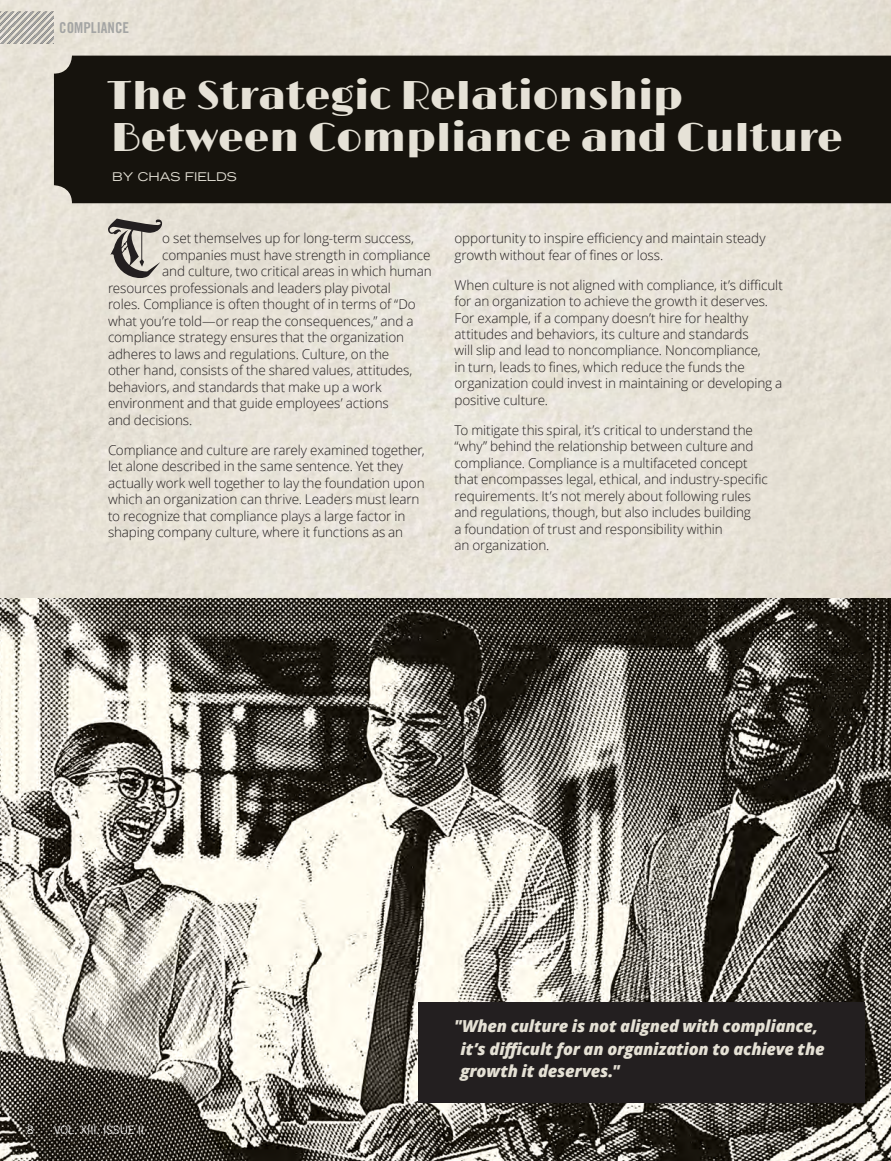
<style>
.page{position:relative;width:891px;height:1161px;background:#fff}
.page>*{position:absolute;margin:0;border:0;box-sizing:border-box;transform-origin:0 0}
.t1{font:51.9px "Leaders";color:#231f20}
.t2{font:40.5px/42.6px "Limelight";color:#e6e2d7}
.t3{font:italic 800 16.5px/22.5px "Open Sans";letter-spacing:-.01em;color:#e5e1d5}
.t4{font:15px "Trade Gothic LT Std Bd Cn 20";color:#a4a5a4}
.t5{font:300 13.5px/16.5px "Open Sans";letter-spacing:-.01em;color:#231f20}
.t6{font:expanded 12px "Trade Gothic LT Std";color:#e6e2d7}
.t7{font:300 11.7px "Trade Gothic LT Std";color:#fff}
</style>
<div class="page">
<img style="left:0;top:12px;width:54px;height:32px">
<img style="left:0;top:598px;width:891px;height:563px">
<div style="left:54px;top:56px;width:837px;height:147px;background:#16130d"></div>
<div style="left:418px;top:1003px;width:447px;height:100px;background:#231f20"></div>
<p class="t4" style="left:59px;top:19px;width:71px">COMPLIANCE</p>
<h2 class="t2" style="left:108px;top:72px;width:737px">The Strategic Relationship<br>Between Compliance and Culture</h2>
<p class="t6" style="left:112px;top:169px;width:126px">BY CHAS FIELDS</p>
<h1 class="t1" style="left:108px;top:216px;width:44px">T</h1>
<p class="t5" style="left:162px;top:230px;width:253px">o set themselves up for long-term success,</p>
<p class="t5" style="left:162px;top:246px;width:270px">companies must have strength in compliance</p>
<p class="t5" style="left:162px;top:263px;width:271px">and culture, two critical areas in which human</p>
<p class="t5" style="left:108px;top:279px;width:284px">resources professionals and leaders play pivotal</p>
<p class="t5" style="left:108px;top:296px;width:309px">roles. Compliance is often thought of in terms of “Do</p>
<p class="t5" style="left:108px;top:312px;width:307px">what you’re told—or reap the consequences,” and a</p>
<p class="t5" style="left:108px;top:329px;width:298px">compliance strategy ensures that the organization</p>
<p class="t5" style="left:108px;top:345px;width:283px">adheres to laws and regulations. Culture, on the</p>
<p class="t5" style="left:108px;top:362px;width:306px">other hand, consists of the shared values, attitudes,</p>
<p class="t5" style="left:108px;top:378px;width:275px">behaviors, and standards that make up a work</p>
<p class="t5" style="left:108px;top:395px;width:282px">environment and that guide employees’ actions</p>
<p class="t5" style="left:108px;top:411px;width:86px">and decisions.</p>
<p class="t5" style="left:108px;top:441px;width:318px">Compliance and culture are rarely examined together, let alone described in the same sentence. Yet they actually work well together to lay the foundation upon which an organization can thrive. Leaders must learn to recognize that compliance plays a large factor in shaping company culture, where it functions as an</p>
<p class="t5" style="left:455px;top:230px;width:313px">opportunity to inspire efficiency and maintain steady growth without fear of fines or loss.</p>
<p class="t5" style="left:455px;top:276px;width:330px">When culture is not aligned with compliance, it’s difficult for an organization to achieve the growth it deserves.<br>For example, if a company doesn’t hire for healthy attitudes and behaviors, its culture and standards<br>will slip and lead to noncompliance. Noncompliance,<br>in turn, leads to fines, which reduce the funds the organization could invest in maintaining or developing a positive culture.</p>
<p class="t5" style="left:455px;top:421px;width:315px">To mitigate this spiral, it’s critical to understand the “why” behind the relationship between culture and compliance. Compliance is a multifaceted concept that encompasses legal, ethical, and industry-specific requirements. It’s not merely about following rules and regulations, though, but also includes building<br>a foundation of trust and responsibility within<br>an organization.</p>
<p class="t7" style="left:27px;top:1123px;width:8px">8</p>
<p class="t7" style="left:54px;top:1123px;width:92px">VOL. XIII, ISSUE II</p>
<p class="t3" style="left:460px;top:1014px;width:366px;text-indent:-6px">"When culture is not aligned with compliance, it’s difficult for an organization to achieve the growth it deserves."</p>
</div>
